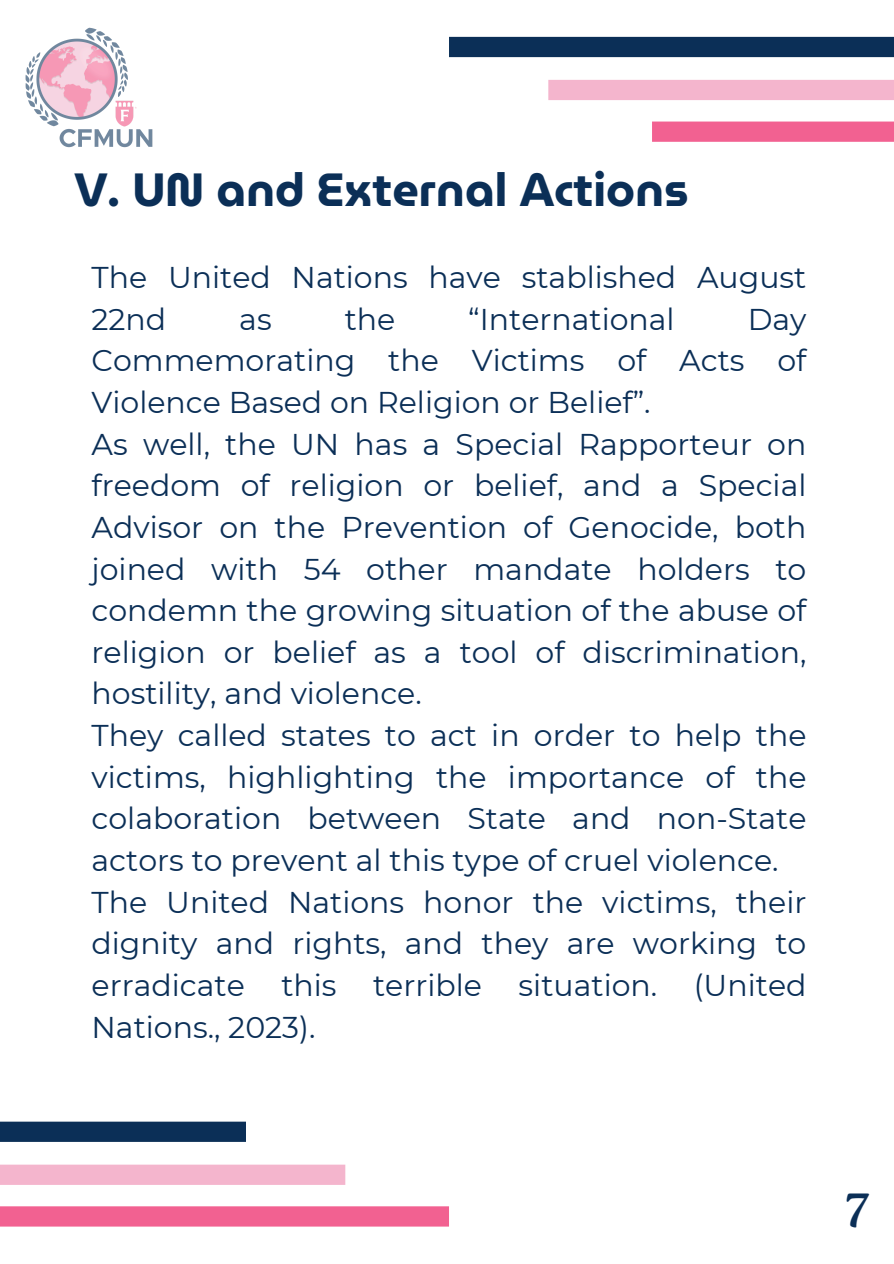
<style>
.page{position:relative;width:894px;height:1264px;background:#fff}
.page>*{position:absolute;margin:0;border:0;box-sizing:border-box;transform-origin:0 0}
.t1{font:47.85px "Roca One";color:#0b2f57}
.t2{font:700 46.5px "Museo Moderno";color:#0b2f57}
.t3{font:30px/41.7px "Montserrat";color:#0b2f57;text-align:justify}
</style>
<div class="page">
<div style="left:449px;top:37px;width:444px;height:20px;background:#0b2f57"></div>
<div style="left:548px;top:80px;width:345px;height:20px;background:#f4b5cd"></div>
<div style="left:651px;top:121px;width:242px;height:21px;background:#f26191"></div>
<img style="left:25px;top:27px;width:128px;height:121px">
<div style="left:0;top:1121px;width:246px;height:20px;background:#0b2f57"></div>
<div style="left:0;top:1164px;width:345px;height:20px;background:#f4b5cd"></div>
<div style="left:0;top:1206px;width:449px;height:20px;background:#f26191"></div>
<p class="t2" style="left:74px;top:152px;width:615px">V. UN and External Actions</p>
<p class="t3" style="left:91px;top:256px;width:716px">The United Nations have stablished August<br>22nd</p>
<p class="t3" style="left:239px;top:298px;width:34px">as</p>
<p class="t3" style="left:344px;top:298px;width:52px">the</p>
<p class="t3" style="left:468px;top:298px;width:208px">“International</p>
<p class="t3" style="left:91px;top:298px;width:716px;text-indent:656px">Day Commemorating the Victims of Acts of Violence Based on Religion or Belief”.</p>
<p class="t3" style="left:91px;top:423px;width:716px">As well, the UN has a Special Rapporteur on freedom of religion or belief, and a Special Advisor on the Prevention of Genocide, both joined with 54 other mandate holders to condemn the growing situation of the abuse of religion or belief as a tool of discrimination, hostility, and violence.</p>
<h1 class="t3" style="left:91px;top:714px;width:716px">They called states to act in order to help the victims, highlighting the importance of the colaboration between State and non-State actors to prevent al this type of cruel violence.</h1>
<p class="t3" style="left:91px;top:881px;width:716px">The United Nations honor the victims, their dignity and rights, and they are working to erradicate this terrible situation. (United Nations., 2023).</p>
<p class="t1" style="left:844px;top:1182px;width:27px">7</p>
</div>
